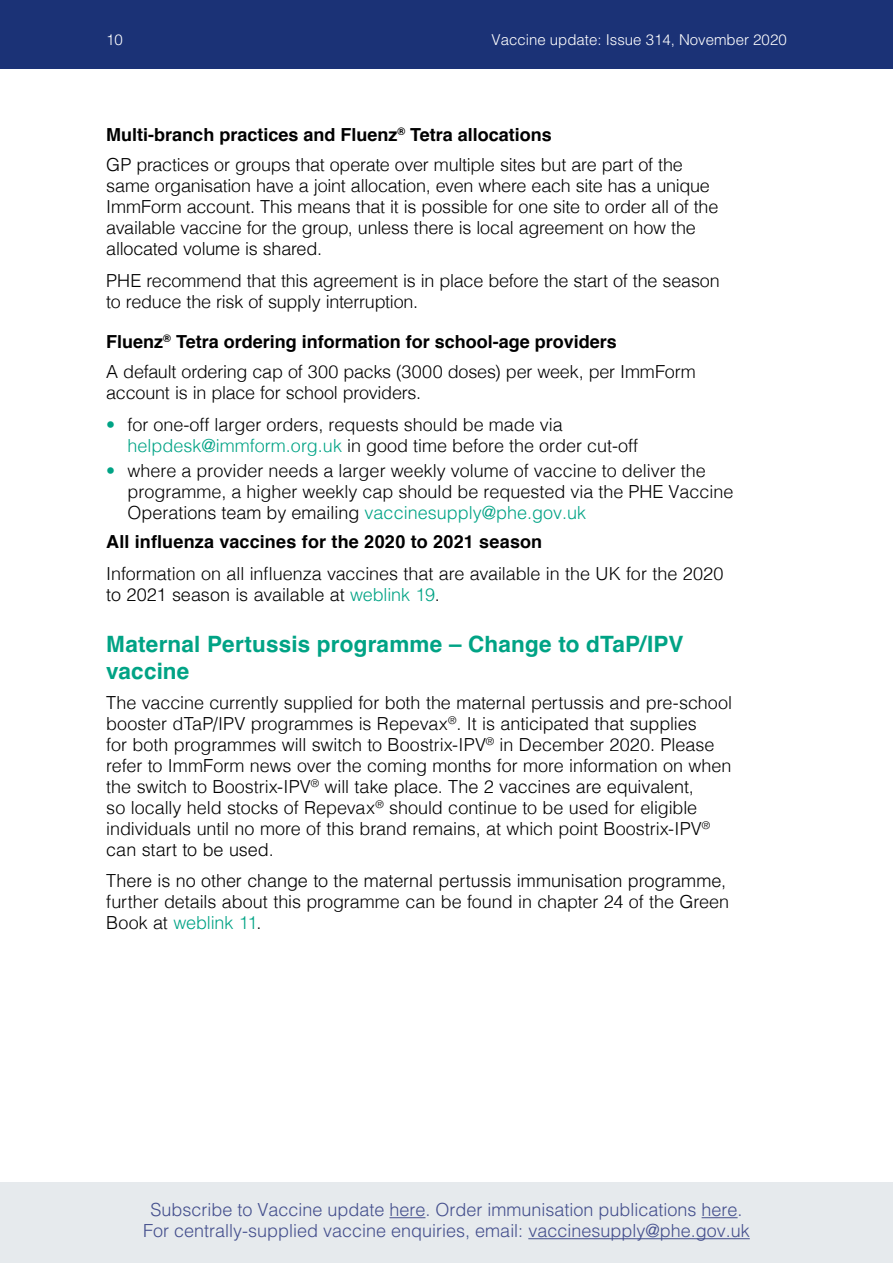
<style>
.page{position:relative;width:893px;height:1263px;background:#fff}
.page>*{position:absolute;margin:0;border:0;box-sizing:border-box;transform-origin:0 0}
.t1{font:700 22.5px/27px "Helvetica";letter-spacing:.01em;color:#00a385}
.body{font:300 18px/21px "Helvetica";letter-spacing:-.005em;color:#000}
.body-2{font:18px "Helvetica Bold 2";color:#000}
.t2{font:18px/21px "Helvetica Light 2";color:#444f8d;text-align:center}
.t3{font:15px "Helvetica Light 2";color:#fff}
.s1{font-family:"Helvetica";font-weight:700}
.s2{font-family:"Helvetica Light 2";font-weight:400}
.s3{font-family:"Helvetica Light 2";font-weight:400;color:#00a385}
.s4{color:#00a385}
</style>
<div class="page">
<div style="left:0;top:1182px;width:893px;height:81px;background:#e6eaed"></div>
<div style="left:0;top:0;width:893px;height:68px;background:#1b3276"></div>
<hr style="left:389px;top:1217px;width:36px;height:1px;background:#444f8d">
<hr style="left:702px;top:1217px;width:36px;height:1px;background:#444f8d">
<hr style="left:528px;top:1238px;width:222px;height:1px;background:#444f8d">
<p class="t3" style="left:106px;top:27px;width:18px">10</p>
<p class="t3" style="left:491px;top:27px;width:297px">Vaccine update: Issue 314, November 2020</p>
<h3 class="body-2" style="left:106px;top:120px;width:447px">Multi-branch practices and Fluenz<sup>®</sup> <span class="s1">Tetra allocations</span></h3>
<p class="body" style="left:106px;top:153px;width:614px">GP practices or groups that operate over multiple sites but are part of the same organisation have a joint allocation, even where each site has a unique ImmForm account. This means that it is possible for one site to order all of the available vaccine for the group, unless there is local agreement on how the <span class="s2">allocated volume is shared.</span></p>
<p class="body" style="left:106px;top:268px;width:615px">PHE recommend that this agreement is in place before the start of the season to reduce the risk of supply interruption.</p>
<h3 class="body-2" style="left:106px;top:327px;width:512px">Fluenz<sup>®</sup> Tetra ordering information for school-age providers</h3>
<p class="body" style="left:106px;top:360px;width:591px">A default ordering cap of 300 packs (3000 doses) per week, per ImmForm account is in place for school providers.</p>
<p class="body" style="left:128px;top:412px;width:512px;text-indent:-21px"><span class="s3">•</span> for one-off larger orders, requests should be made via <span class="s4">helpdesk@immform.org.uk</span> in good time before the order cut-off</p>
<p class="body" style="left:128px;top:459px;width:607px;text-indent:-21px"><span class="s3">•</span> where a provider needs a larger weekly volume of vaccine to deliver the programme, a higher weekly cap should be requested via the PHE Vaccine<br><span class="s2">Operations team by emailing</span> <span class="s3">vaccinesupply@phe.gov.uk</span></p>
<p class="body-2" style="left:106px;top:527px;width:437px">All influenza vaccines for the 2020 to 2021 season</p>
<p class="body" style="left:106px;top:562px;width:619px">Information on all influenza vaccines that are available in the UK for the 2020 <span class="s2">to 2021 season is available at</span> <span class="s3">weblink 19</span><span class="s2">.</span></p>
<h2 class="t1" style="left:106px;top:631px;width:579px">Maternal Pertussis programme – Change to dTaP/IPV vaccine</h2>
<p class="body" style="left:106px;top:691px;width:627px">The vaccine currently supplied for both the maternal pertussis and pre-school booster dTaP/IPV programmes is Repevax<sup>®</sup><span class="s2">. It is anticipated that supplies<br></span>for both programmes will switch to Boostrix-IPV<sup>®</sup> in December 2020. Please refer to ImmForm news over the coming months for more information on when the switch to Boostrix-IPV<sup>®</sup> <span class="s2">will take place. The 2 vaccines are equivalent,<br></span>so locally held stocks of Repevax<sup>®</sup> should continue to be used for eligible individuals until no more of this brand remains, at which point Boostrix-IPV<sup>® </sup><span class="s2">can start to be used.</span></p>
<p class="body" style="left:106px;top:869px;width:624px"><span class="s2">There is no other change to the maternal pertussis immunisation programme, </span>further details about this programme can be found in chapter 24 of the Green<br>Book at <span class="s3">weblink 11</span><span class="s2">.</span></p>
<p class="t2" style="left:143px;top:1198px;width:608px">Subscribe to Vaccine update here. Order immunisation publications here.<br>For centrally-supplied vaccine enquiries, email: vaccinesupply@phe.gov.uk</p>
</div>
